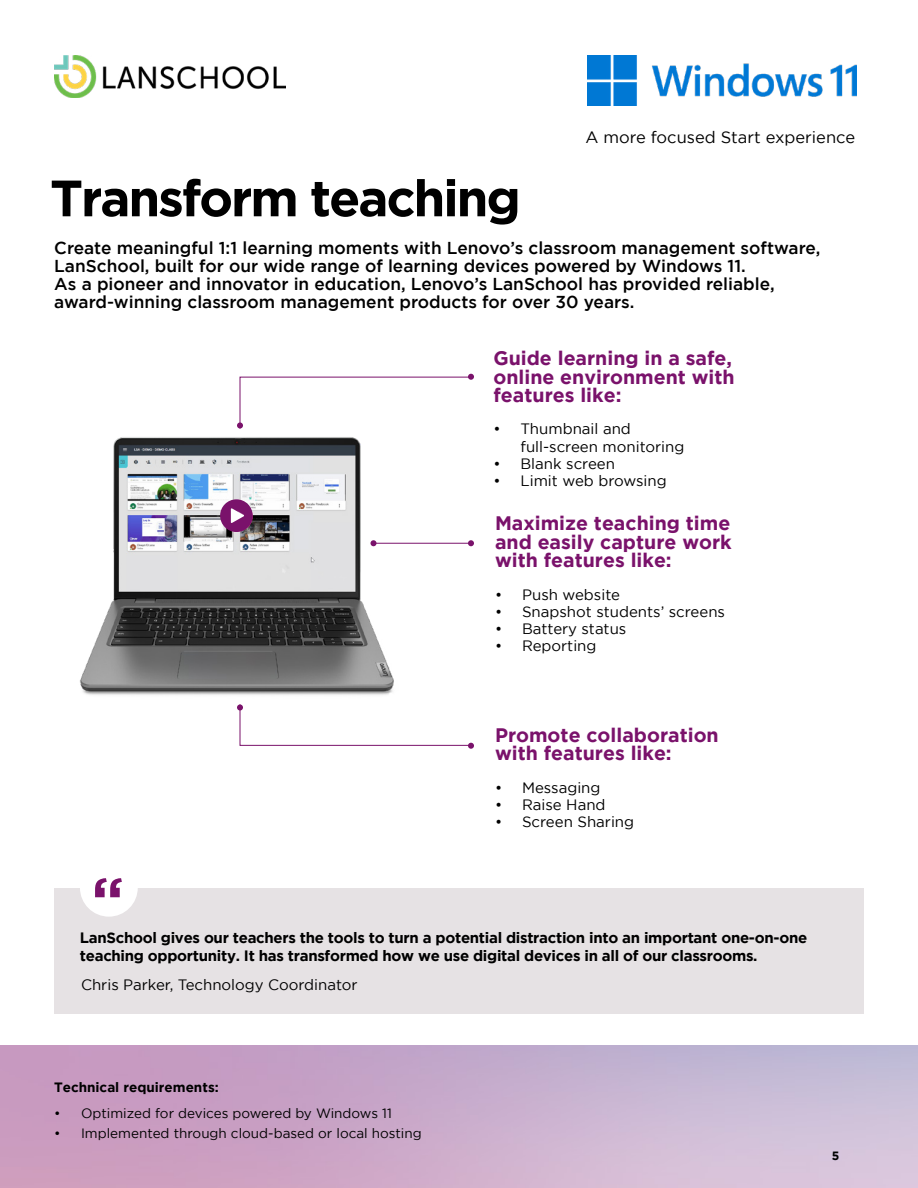
<style>
.page{position:relative;width:918px;height:1188px;background:#fff}
.page>*{position:absolute;margin:0;border:0;box-sizing:border-box;transform-origin:0 0}
.t1{font:700 51px "Gotham";letter-spacing:-.04em;color:#000}
.t2{font:700 19.5px/18.6px "Gotham";color:#7a126b}
.t3{font:500 17.25px/18px "Gotham";color:#000}
.t4{font:16.5px "Gotham";color:#000}
.t5{font:15px/17.2px "Gotham";color:#000}
.t6{font:700 15px/18px "Gotham";letter-spacing:-.02em;color:#000}
.t7{font:13.5px "Gotham";color:#000}
.t8{font:700 13.5px "Gotham";color:#000}
.t9{font:700 12px "Gotham";color:#000}
</style>
<div class="page">
<div style="left:54px;top:888px;width:810px;height:126px;background:#e6e2e4"></div>
<svg style="left:239px;top:374px;width:235px;height:31px"></svg>
<svg style="left:239px;top:720px;width:235px;height:29px"></svg>
<div style="left:80px;top:859px;width:58px;height:58px;background:#fff;border-radius:50%"></div>
<svg style="left:95px;top:878px;width:27px;height:19px"></svg>
<img style="left:80px;top:405px;width:346px;height:315px">
<div style="left:220px;top:499px;width:33px;height:33px;background:#7a126b;border-radius:50%"></div>
<svg style="left:231px;top:508px;width:13px;height:15px"></svg>
<svg style="left:468px;top:540px;width:6px;height:6px"></svg>
<svg style="left:371px;top:540px;width:6px;height:6px"></svg>
<hr style="left:374px;top:543px;width:94px;height:1px;background:#7a126b">
<img style="left:587px;top:55px;width:269px;height:50px">
<img style="left:54px;top:55px;width:232px;height:42px">
<h1 class="t1" style="left:50px;top:169px;width:472px">Transform teaching</h1>
<p class="t4" style="left:585px;top:128px;width:271px">A more focused Start experience</p>
<p class="t3" style="left:54px;top:239px;width:768px">Create meaningful 1:1 learning moments with Lenovo’s classroom management software, LanSchool, built for our wide range of learning devices powered by Windows 11.<br>As a pioneer and innovator in education, Lenovo’s LanSchool has provided reliable, award-winning classroom management products for over 30 years.</p>
<p class="t2" style="left:494px;top:348px;width:243px">Guide learning in a safe, online environment with features like:</p>
<p class="t5" style="left:520px;top:420px;width:165px;text-indent:-27px">• Thumbnail and full-screen monitoring</p>
<p class="t5" style="left:494px;top:455px;width:123px">• Blank screen</p>
<p class="t5" style="left:494px;top:472px;width:175px">• Limit web browsing</p>
<p class="t2" style="left:495px;top:514px;width:238px;text-align:justify">Maximize teaching time and easily capture work with features like:</p>
<p class="t5" style="left:495px;top:585px;width:127px">• Push website</p>
<p class="t5" style="left:495px;top:603px;width:232px">• Snapshot students’ screens</p>
<p class="t5" style="left:495px;top:620px;width:133px">• Battery status</p>
<p class="t5" style="left:495px;top:637px;width:103px">• Reporting</p>
<p class="t2" style="left:495px;top:725px;width:225px">Promote collaboration with features like:</p>
<p class="t5" style="left:495px;top:778px;width:107px">• Messaging</p>
<p class="t5" style="left:495px;top:796px;width:112px">• Raise Hand</p>
<p class="t5" style="left:495px;top:813px;width:141px">• Screen Sharing</p>
<p class="t6" style="left:80px;top:928px;width:729px">LanSchool gives our teachers the tools to turn a potential distraction into an important one-on-one teaching opportunity. It has transformed how we use digital devices in all of our classrooms.</p>
<p class="t5" style="left:81px;top:976px;width:278px">Chris Parker, Technology Coordinator</p>
<p class="t8" style="left:54px;top:1080px;width:166px">Technical requirements:</p>
<p class="t7" style="left:54px;top:1106px;width:339px">• Optimized for devices powered by Windows 11</p>
<p class="t7" style="left:54px;top:1126px;width:369px">• Implemented through cloud-based or local hosting</p>
<p class="t9" style="left:832px;top:1149px;width:9px">5</p>
</div>
